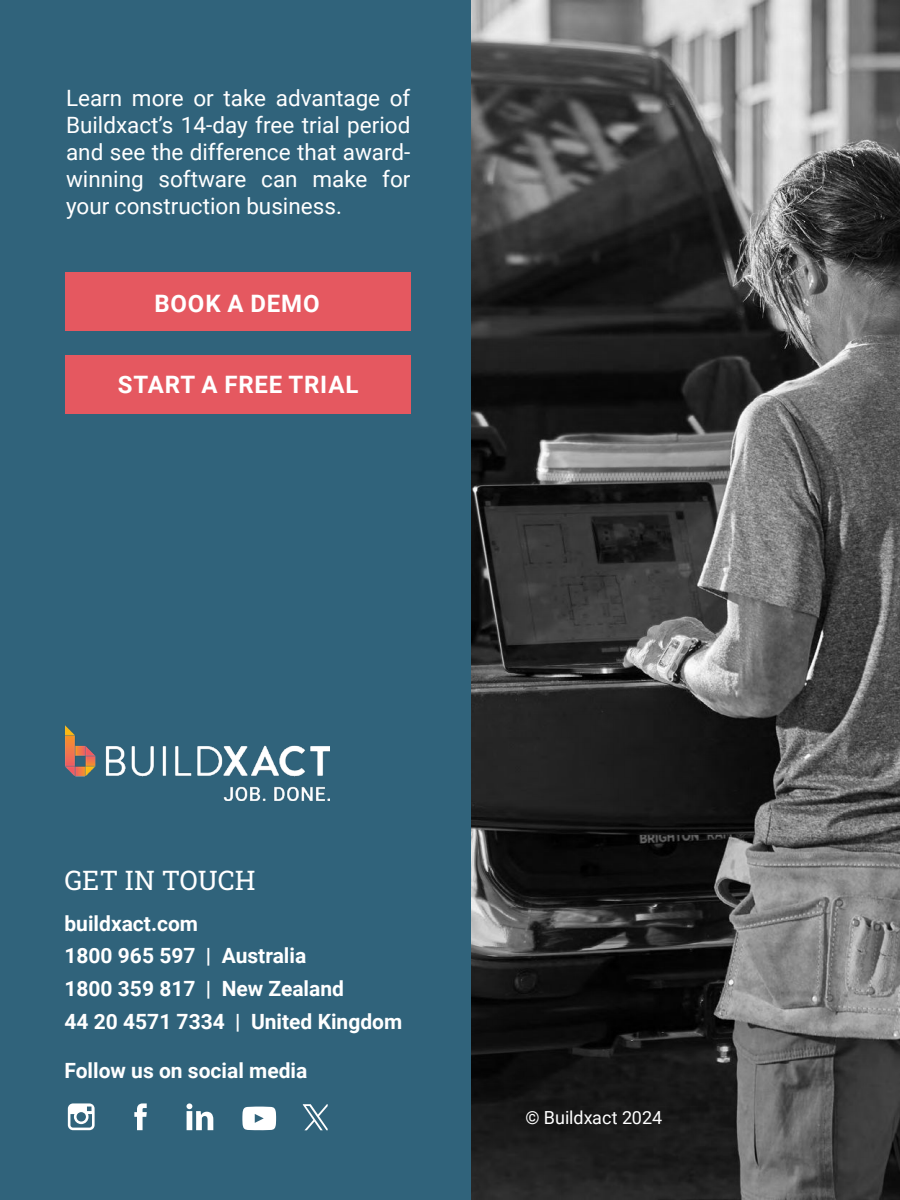
<style>
.page{position:relative;width:900px;height:1200px;background:#30637b}
.page>*{position:absolute;margin:0;border:0;box-sizing:border-box;transform-origin:0 0}
.t1{font:27px "Roboto Slab";color:#fff}
.t2{font:700 24px "Roboto";letter-spacing:.035em;color:#fff}
.t3{font:22.5px/27px "Roboto";color:#fff;text-align:justify}
.t4{font:700 21px/32.7px "Roboto";color:#fff}
.t5{font:18px "Roboto";letter-spacing:-.005em;color:#fff}
</style>
<div class="page">
<img style="left:65px;top:725px;width:265px;height:75px">
<div style="left:65px;top:272px;width:346px;height:58px;background:#e55860"></div>
<div style="left:65px;top:355px;width:346px;height:58px;background:#e55860"></div>
<svg style="left:471px;top:0;width:429px;height:1200px;background:#4b4b4b"></svg>
<svg style="left:303px;top:1104px;width:25px;height:26px"></svg>
<svg style="left:68px;top:1103px;width:27px;height:27px"></svg>
<svg style="left:134px;top:1103px;width:13px;height:27px"></svg>
<svg style="left:186px;top:1103px;width:27px;height:27px"></svg>
<svg style="left:242px;top:1107px;width:34px;height:23px"></svg>
<p class="t3" style="left:66px;top:86px;width:346px">Learn more or take advantage of Buildxact’s 14-day free trial period and see the difference that award&shy;winning software can make for your construction business.</p>
<p class="t2" style="left:154px;top:294px;width:167px">BOOK A DEMO</p>
<p class="t2" style="left:118px;top:375px;width:242px">START A FREE TRIAL</p>
<p class="t1" style="left:64px;top:871px;width:193px">GET IN TOUCH</p>
<p class="t4" style="left:64px;top:908px;width:339px">buildxact.com<br>1800 965 597 | Australia<br>1800 359 817 | New Zealand<br>44 20 4571 7334 | United Kingdom</p>
<p class="t4" style="left:64px;top:1056px;width:244px">Follow us on social media</p>
<p class="t5" style="left:525px;top:1110px;width:138px">© Buildxact 2024</p>
</div>
